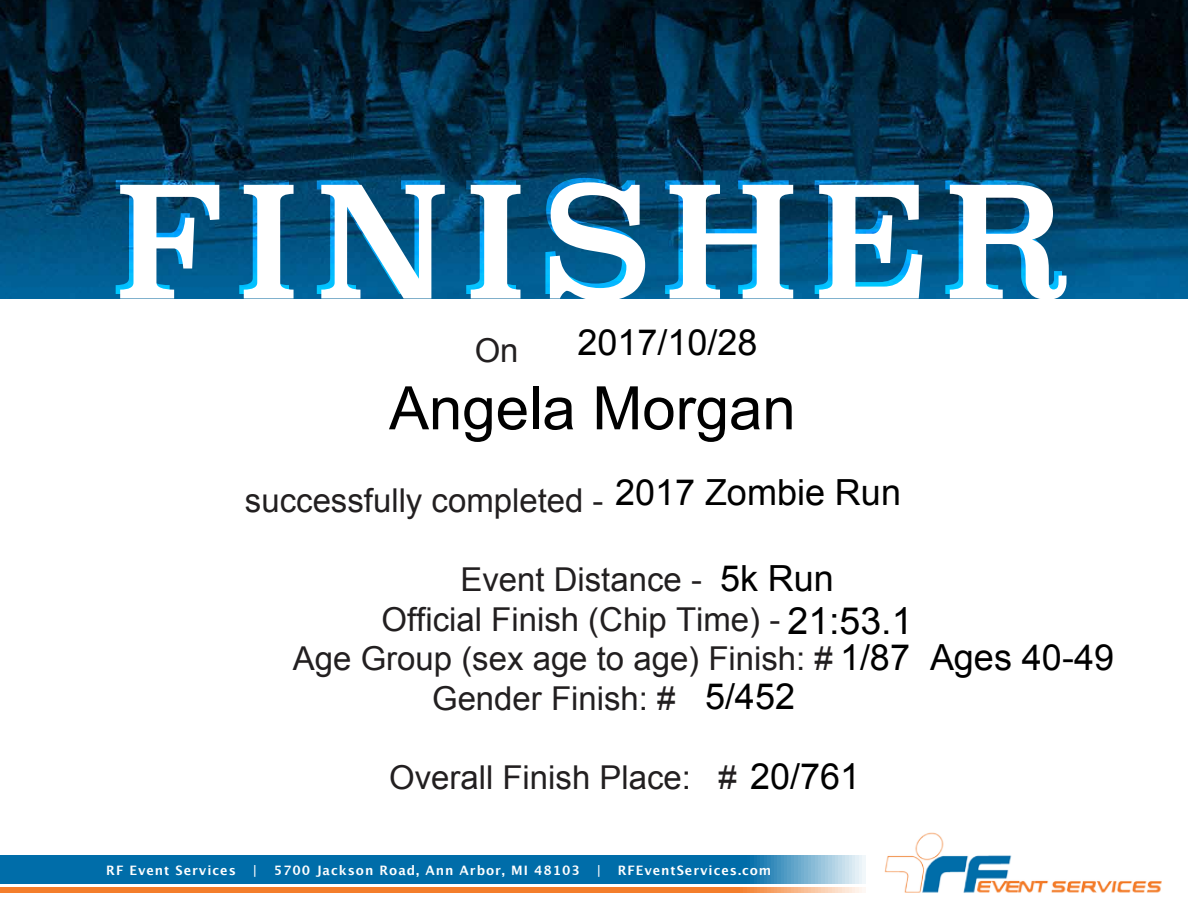
<style>
.page{position:relative;width:1188px;height:918px;background:#fff}
.page>*{position:absolute;margin:0;border:0;box-sizing:border-box;transform-origin:0 0}
.t1{font:153px "Superclarendon";letter-spacing:.1em;color:#fff}
.t2{font:60px "Arial";color:#000}
.t3{font:37.5px "Arial";color:#000}
.t4{font:36px "Arial";color:#000}
.t5{font:32.85px "Arial";color:#221f20}
.t6{font:700 13.05px "Lucida Grande";letter-spacing:.075em;color:#fff}
.s1{font-size:36px;color:#000}
</style>
<div class="page">
<img style="left:0;top:0;width:1188px;height:298px">
<img style="left:884px;top:832px;width:278px;height:61px">
<svg style="left:0;top:856px;width:865px;height:27px;background:#1076ae"></svg>
<svg style="left:0;top:887px;width:865px;height:5px;background:#f48739"></svg>
<h1 class="t1" style="left:110px;top:135px;width:957px">FINISHER</h1>
<p class="t5" style="left:475px;top:328px;width:45px">On</p>
<p class="t4" style="left:578px;top:323px;width:182px">2017/10/28</p>
<h2 class="t2" style="left:389px;top:375px;width:408px">Angela Morgan</h2>
<p class="t5" style="left:245px;top:479px;width:360px">successfully completed -</p>
<p class="t4" style="left:615px;top:473px;width:288px">2017 Zombie Run</p>
<p class="t4" style="left:720px;top:558px;width:116px">5k Run</p>
<p class="t5" style="left:460px;top:558px;width:243px">Event Distance -</p>
<p class="t5" style="left:382px;top:598px;width:400px">Official Finish (Chip Time) -</p>
<p class="t5" style="left:293px;top:637px;width:619px">Age Group (sex age to age) Finish: # <span class="s1">1/87</span></p>
<p class="t5" style="left:432px;top:677px;width:245px">Gender Finish: #</p>
<p class="t3" style="left:788px;top:600px;width:127px">21:53.1</p>
<p class="t4" style="left:705px;top:677px;width:92px">5/452</p>
<p class="t5" style="left:389px;top:756px;width:472px">Overall Finish Place: # <span class="s1">20/761</span></p>
<p class="t4" style="left:930px;top:638px;width:186px">Ages 40-49</p>
<p class="t6" style="left:106px;top:860px;width:131px">RF Event Services</p>
<p class="t6" style="left:252px;top:860px;width:6px">|</p>
<p class="t6" style="left:274px;top:860px;width:308px">5700 Jackson Road, Ann Arbor, MI 48103</p>
<p class="t6" style="left:596px;top:860px;width:6px">|</p>
<p class="t6" style="left:618px;top:860px;width:155px">RFEventServices.com</p>
</div>
